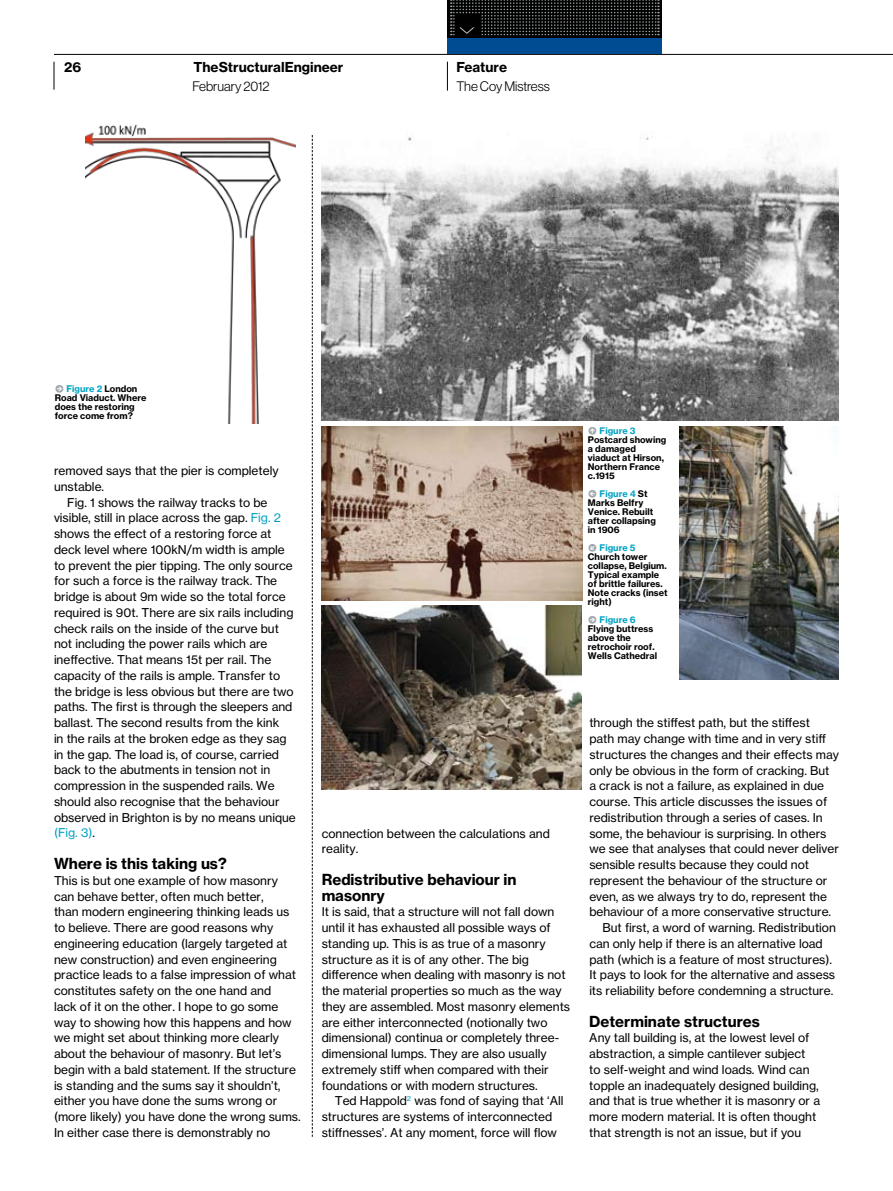
<style>
.page{position:relative;width:893px;height:1191px;background:#fff}
.page>*{position:absolute;margin:0;border:0;box-sizing:border-box;transform-origin:0 0}
.t1{font:100 36px "National";color:#fff}
.t2{font:15px/15.8px "N Haas Grotesk TX Std 75 Bd";color:#000}
.t3{font:13.5px "N Haas Grotesk TX Std 75 Bd";color:#000}
.t4{font:13.5px "N Haas Grotesk DS Std 45 Lt";color:#000}
.t5{font:12px/15.8px "N Haas Grotesk TX Std 55 Rg";color:#000}
.t6{font:9px/9px "N Haas Grotesk TX Std 75 Bd";color:#000}
.s1{font-family:"Mercury Text G2";font-size:10.5px;color:#9fa5a8}
.s2{color:#00a3c3}
</style>
<div class="page">
<svg style="left:447px;top:0;width:215px;height:38px"></svg>
<svg style="left:451px;top:0;width:208px;height:35px;background:#1b1c1d"></svg>
<div style="left:455px;top:14px;width:24px;height:22px;background:#000"></div>
<svg style="left:447px;top:62px;width:1px;height:29px"></svg>
<hr style="left:54px;top:54px;width:839px;height:1px;background:#000">
<svg style="left:54px;top:62px;width:1px;height:28px"></svg>
<div style="left:447px;top:38px;width:215px;height:16px;background:#004c93"></div>
<svg style="left:312px;top:135px;width:1px;height:1002px"></svg>
<img style="left:85px;top:125px;width:211px;height:298px">
<img style="left:321px;top:135px;width:518px;height:285px">
<img style="left:679px;top:426px;width:160px;height:253px">
<img style="left:322px;top:426px;width:261px;height:174px">
<img style="left:322px;top:605px;width:260px;height:184px">
<p class="t3" style="left:64px;top:58px;width:19px">26</p>
<p class="t3" style="left:193px;top:58px;width:151px">TheStructuralEngineer</p>
<p class="t4" style="left:192px;top:78px;width:79px">February 2012</p>
<h1 class="t1" style="left:488px;top:25px;width:12px;rotate:90deg">›</h1>
<p class="t3" style="left:456px;top:58px;width:52px">Feature</p>
<p class="t4" style="left:456px;top:78px;width:95px">The Coy Mistress</p>
<p class="t6" style="left:55px;top:384px;width:93px"><span class="s1">•</span> <span class="s2">Figure 2</span> London<br>Road Viaduct. Where does the restoring force come from?</p>
<p class="t5" style="left:54px;top:463px;width:226px">removed says that the pier is completely unstable.</p>
<p class="t5" style="left:54px;top:494px;width:243px;text-indent:13px">Fig. 1 shows the railway tracks to be visible, still in place across the gap. <span class="s2">Fig. 2 </span>shows the effect of a restoring force at deck level where 100kN/m width is ample to prevent the pier tipping. The only source for such a force is the railway track. The bridge is about 9m wide so the total force required is 90t. There are six rails including check rails on the inside of the curve but not including the power rails which are ineffective. That means 15t per rail. The capacity of the rails is ample. Transfer to the bridge is less obvious but there are two paths. The first is through the sleepers and ballast. The second results from the kink<br>in the rails at the broken edge as they sag in the gap. The load is, of course, carried back to the abutments in tension not in compression in the suspended rails. We should also recognise that the behaviour observed in Brighton is by no means unique <span class="s2">(Fig. 3)</span>.</p>
<p class="t2" style="left:54px;top:855px;width:174px">Where is this taking us?</p>
<p class="t5" style="left:54px;top:872px;width:248px">This is but one example of how masonry can behave better, often much better,<br>than modern engineering thinking leads us to believe. There are good reasons why engineering education (largely targeted at new construction) and even engineering practice leads to a false impression of what constitutes safety on the one hand and<br>lack of it on the other. I hope to go some way to showing how this happens and how we might set about thinking more clearly about the behaviour of masonry. But let’s begin with a bald statement. If the structure is standing and the sums say it shouldn’t, either you have done the sums wrong or (more likely) you have done the wrong sums.<br>In either case there is demonstrably no</p>
<p class="t6" style="left:588px;top:426px;width:80px"><span class="s1">•</span> <span class="s2">Figure 3<br></span>Postcard showing a damaged viaduct at Hirson,<br>Northern France c.1915</p>
<p class="t6" style="left:588px;top:489px;width:69px"><span class="s1">•</span> <span class="s2">Figure 4</span> St<br>Marks Belfry<br>Venice. Rebuilt after collapsing in 1906</p>
<p class="t6" style="left:588px;top:543px;width:81px"><span class="s1">•</span> <span class="s2">Figure 5<br></span>Church tower collapse, Belgium.<br>Typical example of brittle failures.<br>Note cracks (inset right)</p>
<p class="t6" style="left:588px;top:615px;width:71px"><span class="s1">•</span> <span class="s2">Figure 6<br></span>Flying buttress above the retrochoir roof.<br>Wells Cathedral</p>
<p class="t5" style="left:322px;top:825px;width:230px">connection between the calculations and reality.</p>
<p class="t2" style="left:322px;top:871px;width:196px">Redistributive behaviour in masonry</p>
<p class="t5" style="left:322px;top:904px;width:250px">It is said, that a structure will not fall down until it has exhausted all possible ways of standing up. This is as true of a masonry structure as it is of any other. The big difference when dealing with masonry is not the material properties so much as the way they are assembled. Most masonry elements are either interconnected (notionally two dimensional) continua or completely three&shy;dimensional lumps. They are also usually extremely stiff when compared with their foundations or with modern structures.</p>
<p class="t5" style="left:322px;top:1093px;width:243px;text-indent:13px">Ted Happold<sup>2</sup> was fond of saying that ‘All structures are systems of interconnected stiffnesses’. At any moment, force will flow</p>
<p class="t5" style="left:589px;top:715px;width:222px">through the stiffest path, but the stiffest</p>
<p class="t5" style="left:589px;top:731px;width:238px">path may change with time and in very stiff</p>
<p class="t5" style="left:589px;top:746px;width:251px">structures the changes and their effects may</p>
<p class="t5" style="left:589px;top:762px;width:242px">only be obvious in the form of cracking. But</p>
<p class="t5" style="left:589px;top:778px;width:236px">a crack is not a failure, as explained in due</p>
<p class="t5" style="left:589px;top:793px;width:239px">course. This article discusses the issues of</p>
<p class="t5" style="left:589px;top:809px;width:235px">redistribution through a series of cases. In</p>
<p class="t5" style="left:589px;top:825px;width:239px">some, the behaviour is surprising. In others</p>
<p class="t5" style="left:589px;top:841px;width:251px">we see that analyses that could never deliver</p>
<p class="t5" style="left:589px;top:856px;width:221px">sensible results because they could not</p>
<p class="t5" style="left:589px;top:872px;width:240px">represent the behaviour of the structure or</p>
<p class="t5" style="left:589px;top:888px;width:239px">even, as we always try to do, represent the</p>
<p class="t5" style="left:589px;top:904px;width:243px">behaviour of a more conservative structure.</p>
<p class="t5" style="left:602px;top:919px;width:235px">But first, a word of warning. Redistribution</p>
<p class="t5" style="left:589px;top:935px;width:235px">can only help if there is an alternative load</p>
<p class="t5" style="left:589px;top:951px;width:244px">path (which is a feature of most structures).</p>
<p class="t5" style="left:589px;top:967px;width:247px">It pays to look for the alternative and assess</p>
<p class="t5" style="left:589px;top:982px;width:245px">its reliability before condemning a structure.</p>
<p class="t2" style="left:589px;top:1013px;width:172px">Determinate structures</p>
<p class="t5" style="left:589px;top:1030px;width:232px">Any tall building is, at the lowest level of abstraction, a simple cantilever subject<br>to self-weight and wind loads. Wind can topple an inadequately designed building, and that is true whether it is masonry or a more modern material. It is often thought that strength is not an issue, but if you</p>
</div>
